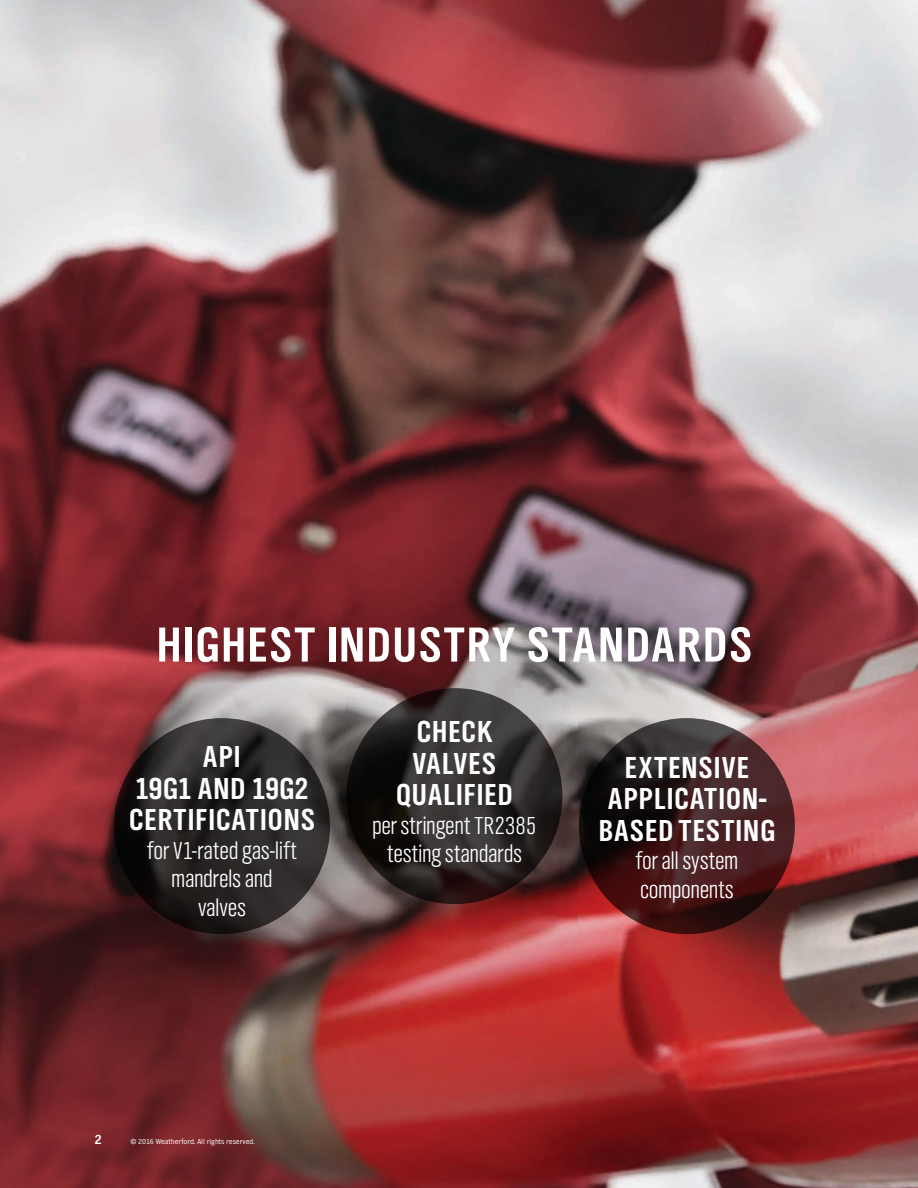
<style>
.page{position:relative;width:918px;height:1188px;background:#fff}
.page>*{position:absolute;margin:0;border:0;box-sizing:border-box;transform-origin:0 0}
.t1{font:51px "TV Nord EF Bold Con";letter-spacing:.035em;color:#fff}
.t2{font:31.5px/31.5px "TV Nord EF Bold Con";letter-spacing:.04em;color:#fff;text-align:center}
.t3{font:25.5px/28.5px "TV Nord EF Light Con";letter-spacing:-.01em;color:#fff;text-align:center}
.t4{font:700 13.5px "TV Nord EF";color:#fff}
.t5{font:7.5px "TV Nord EF";color:#fff}
</style>
<div class="page">
<img style="left:0;top:0;width:918px;height:1188px">
<svg style="left:114px;top:718px;width:216px;height:216px"></svg>
<svg style="left:346px;top:688px;width:216px;height:216px"></svg>
<svg style="left:579px;top:718px;width:216px;height:216px"></svg>
<h1 class="t1" style="left:157px;top:615px;width:597px">HIGHEST INDUSTRY STANDARDS</h1>
<p class="t2" style="left:129px;top:741px;width:187px">API<br>19G1 AND 19G2<br>CERTIFICATIONS</p>
<p class="t3" style="left:147px;top:837px;width:152px">for V1-rated gas-lift mandrels and valves</p>
<p class="t2" style="left:396px;top:717px;width:118px">CHECK<br>VALVES<br>QUALIFIED</p>
<p class="t3" style="left:372px;top:812px;width:166px">per stringent TR2385 testing standards</p>
<p class="t2" style="left:599px;top:752px;width:178px">EXTENSIVE<br>APPLICATION-<br>BASED TESTING</p>
<p class="t3" style="left:635px;top:847px;width:104px;text-align:left">for all system components</p>
<p class="t4" style="left:94px;top:1132px;width:9px">2</p>
<p class="t5" style="left:131px;top:1137px;width:126px">© 2016 Weatherford. All rights reserved.</p>
</div>
